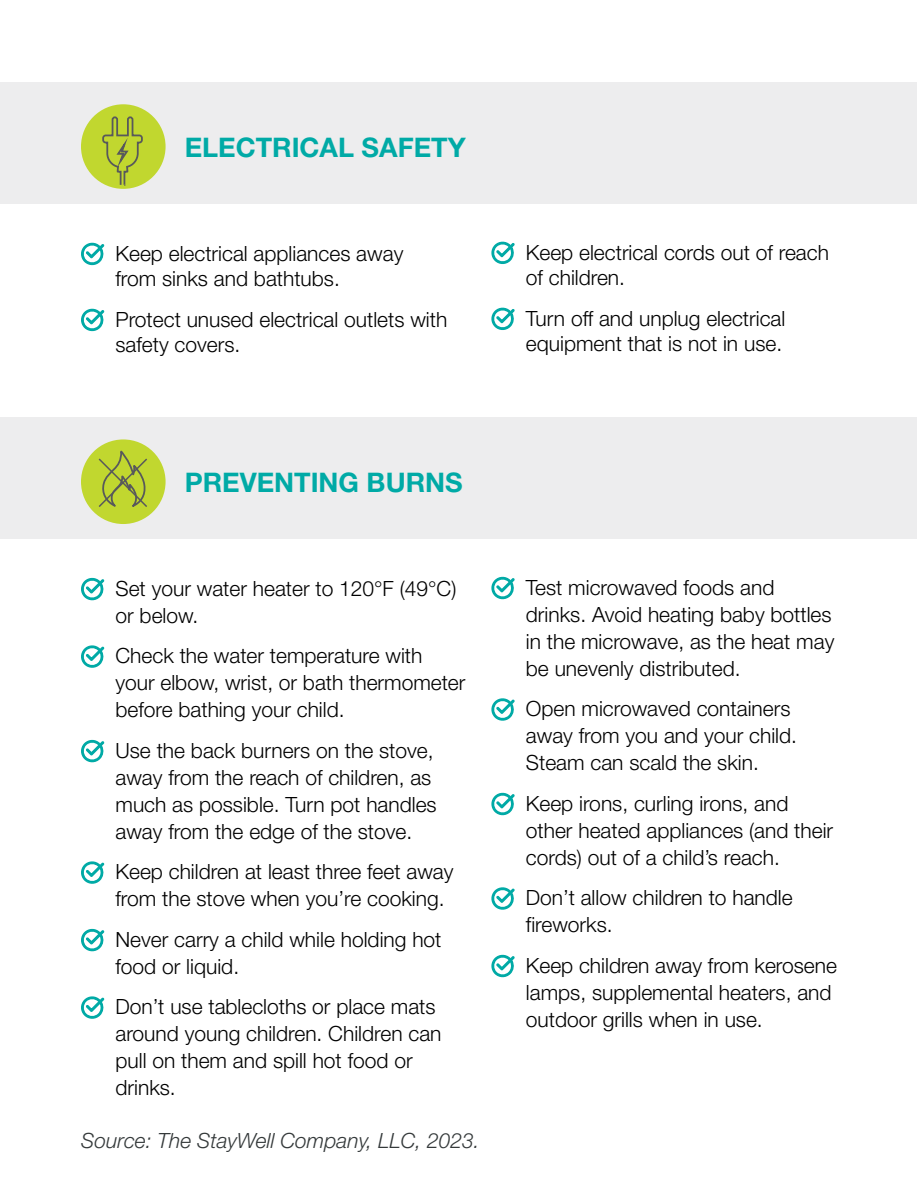
<style>
.page{position:relative;width:918px;height:1188px;background:#fff}
.page>*{position:absolute;margin:0;border:0;box-sizing:border-box;transform-origin:0 0}
.t1{font:700 27px "Helvetica Neue";color:#00aaa6}
.t2{font:300 21px/27px "Helvetica Neue";color:#000}
.t3{font:italic 300 21px "Helvetica Neue";color:#34393a}
</style>
<div class="page">
<div style="left:1px;top:82px;width:916px;height:122px;background:#ededee"></div>
<div style="left:1px;top:417px;width:916px;height:122px;background:#ededee"></div>
<svg style="left:81px;top:242px;width:24px;height:24px"></svg>
<svg style="left:81px;top:308px;width:24px;height:24px"></svg>
<svg style="left:81px;top:577px;width:24px;height:24px"></svg>
<svg style="left:81px;top:645px;width:24px;height:23px"></svg>
<svg style="left:81px;top:739px;width:24px;height:24px"></svg>
<svg style="left:81px;top:861px;width:24px;height:23px"></svg>
<svg style="left:81px;top:928px;width:24px;height:24px"></svg>
<svg style="left:81px;top:996px;width:24px;height:23px"></svg>
<svg style="left:491px;top:241px;width:24px;height:23px"></svg>
<svg style="left:491px;top:307px;width:24px;height:23px"></svg>
<svg style="left:491px;top:576px;width:24px;height:24px"></svg>
<svg style="left:491px;top:698px;width:24px;height:23px"></svg>
<svg style="left:491px;top:792px;width:24px;height:24px"></svg>
<svg style="left:491px;top:887px;width:24px;height:23px"></svg>
<svg style="left:491px;top:954px;width:24px;height:24px"></svg>
<div style="left:81px;top:104px;width:85px;height:85px;background:#c1d72f;border-radius:50%"></div>
<div style="left:81px;top:439px;width:85px;height:85px;background:#c1d72f;border-radius:50%"></div>
<svg style="left:101px;top:116px;width:43px;height:73px"></svg>
<svg style="left:97px;top:439px;width:52px;height:68px"></svg>
<p class="t1" style="left:185px;top:130px;width:283px">ELECTRICAL SAFETY</p>
<p class="t2" style="left:116px;top:240px;width:289px;line-height:25.5px">Keep electrical appliances away from sinks and bathtubs.</p>
<p class="t2" style="left:116px;top:306px;width:333px;line-height:25.5px">Protect unused electrical outlets with safety covers.</p>
<p class="t1" style="left:185px;top:465px;width:280px">PREVENTING BURNS</p>
<p class="t2" style="left:116px;top:574px;width:342px">Set your water heater to 120°F (49°C) or below.</p>
<p class="t2" style="left:116px;top:642px;width:351px">Check the water temperature with your elbow, wrist, or bath thermometer before bathing your child.</p>
<p class="t2" style="left:116px;top:736px;width:323px">Use the back burners on the stove, away from the reach of children, as much as possible. Turn pot handles away from the edge of the stove.</p>
<p class="t2" style="left:116px;top:858px;width:340px">Keep children at least three feet away from the stove when you’re cooking.</p>
<p class="t2" style="left:116px;top:925px;width:328px">Never carry a child while holding hot food or liquid.</p>
<p class="t2" style="left:116px;top:993px;width:328px">Don’t use tablecloths or place mats around young children. Children can pull on them and spill hot food or drinks.</p>
<p class="t3" style="left:81px;top:1128px;width:400px">Source: The StayWell Company, LLC, 2023.</p>
<p class="t2" style="left:526px;top:239px;width:305px;line-height:25.5px">Keep electrical cords out of reach of children.</p>
<p class="t2" style="left:526px;top:305px;width:261px;line-height:25.5px">Turn off and unplug electrical equipment that is not in use.</p>
<p class="t2" style="left:526px;top:573px;width:310px">Test microwaved foods and drinks. Avoid heating baby bottles in the microwave, as the heat may be unevenly distributed.</p>
<p class="t2" style="left:526px;top:695px;width:273px">Open microwaved containers away from you and your child.<br>Steam can scald the skin.</p>
<p class="t2" style="left:526px;top:789px;width:309px">Keep irons, curling irons, and other heated appliances (and their cords) out of a child’s reach.</p>
<p class="t2" style="left:526px;top:884px;width:268px">Don’t allow children to handle fireworks.</p>
<p class="t2" style="left:526px;top:951px;width:313px">Keep children away from kerosene lamps, supplemental heaters, and outdoor grills when in use.</p>
</div>
